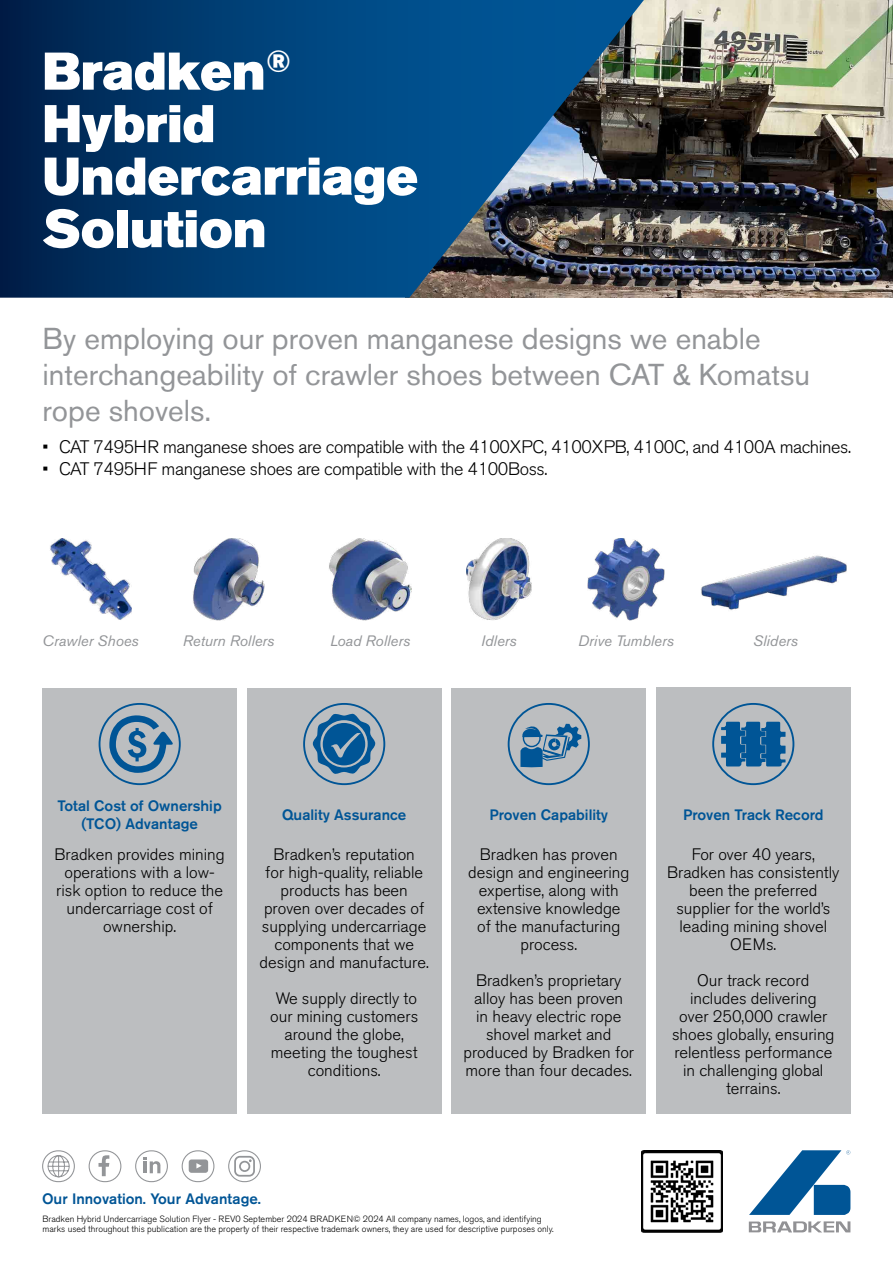
<style>
.page{position:relative;width:893px;height:1263px;background:#fff}
.page>*{position:absolute;margin:0;border:0;box-sizing:border-box;transform-origin:0 0}
.t1{font:52.5px/52.5px "Akzidenz Grotesk BE Super";color:#fff}
.t2{font:30px/36px "Akzidenz Grotesk BE";color:#939598}
.t3{font:300 18px "Akzidenz Grotesk BE";letter-spacing:-.02em;color:#000}
.t4{font:300 16.5px/18px "Akzidenz Grotesk BE";color:#000;text-align:center}
.t5{font:500 15px/18px "Akzidenz Grotesk BE";color:#005596;text-align:center}
.t6{font:italic 15px "Akzidenz Grotesk BE";color:#939598}
.t7{font:300 9px/10.8px "Akzidenz Grotesk BE";color:#000}
</style>
<div class="page">
<svg style="left:749px;top:1150px;width:101px;height:65px"></svg>
<svg style="left:749px;top:1221px;width:101px;height:11px"></svg>
<img style="left:641px;top:1150px;width:82px;height:82px">
<div style="left:42px;top:1150px;width:33px;height:32px;border:1px solid #939598;border-radius:15px"></div>
<svg style="left:47px;top:1155px;width:23px;height:23px"></svg>
<div style="left:135px;top:1150px;width:33px;height:32px;border:1px solid #939598;border-radius:15px"></div>
<svg style="left:144px;top:1157px;width:17px;height:16px"></svg>
<div style="left:89px;top:1150px;width:32px;height:32px;border:1px solid #939598;border-radius:15px"></div>
<svg style="left:99px;top:1155px;width:10px;height:21px"></svg>
<div style="left:182px;top:1150px;width:32px;height:32px;border:1px solid #939598;border-radius:15px"></div>
<svg style="left:189px;top:1159px;width:19px;height:14px"></svg>
<div style="left:228px;top:1150px;width:33px;height:32px;border:1px solid #939598;border-radius:15px"></div>
<div style="left:239px;top:1161px;width:11px;height:11px;border:2px solid #939598;border-radius:50%"></div>
<div style="left:234px;top:1156px;width:21px;height:20px;border:2px solid #939598;border-radius:5px"></div>
<img style="left:644px;top:0;width:249px;height:298px">
<img style="left:50px;top:538px;width:82px;height:82px">
<img style="left:701px;top:555px;width:146px;height:55px">
<img style="left:193px;top:538px;width:72px;height:82px">
<img style="left:329px;top:538px;width:82px;height:82px">
<img style="left:466px;top:538px;width:65px;height:82px">
<img style="left:588px;top:538px;width:76px;height:82px">
<svg style="left:0;top:0;width:644px;height:298px;background:#104470"></svg>
<div style="left:43px;top:687px;width:194px;height:426px;background:#bcbec0"></div>
<div style="left:247px;top:687px;width:194px;height:426px;background:#bcbec0"></div>
<div style="left:452px;top:687px;width:194px;height:426px;background:#bcbec0"></div>
<div style="left:656px;top:687px;width:194px;height:426px;background:#bcbec0"></div>
<svg style="left:721px;top:722px;width:64px;height:44px;background:#1e659c"></svg>
<div style="left:712px;top:703px;width:82px;height:82px;border:2px solid #005596;border-radius:50%"></div>
<svg style="left:520px;top:721px;width:61px;height:46px"></svg>
<div style="left:508px;top:703px;width:82px;height:82px;border:2px solid #005596;border-radius:50%"></div>
<svg style="left:313px;top:713px;width:63px;height:62px"></svg>
<div style="left:303px;top:703px;width:82px;height:82px;border:2px solid #005596;border-radius:50%"></div>
<svg style="left:109px;top:715px;width:65px;height:58px"></svg>
<div style="left:99px;top:703px;width:82px;height:82px;border:2px solid #005596;border-radius:50%"></div>
<h1 class="t1" style="left:43px;top:45px;width:377px">Bradken<sup>®<br></sup>Hybrid<br>Undercarriage<br>Solution</h1>
<h2 class="t2" style="left:43px;top:320px;width:769px">By employing our proven manganese designs we enable interchangeability of crawler shoes between CAT &amp; Komatsu rope shovels.</h2>
<p class="t3" style="left:43px;top:437px;width:810px">• CAT 7495HR manganese shoes are compatible with the 4100XPC, 4100XPB, 4100C, and 4100A machines.</p>
<p class="t3" style="left:43px;top:458px;width:506px">• CAT 7495HF manganese shoes are compatible with the 4100Boss.</p>
<p class="t6" style="left:43px;top:631px;width:98px">Crawler Shoes</p>
<p class="t6" style="left:183px;top:631px;width:93px">Return Rollers</p>
<p class="t6" style="left:330px;top:631px;width:82px">Load Rollers</p>
<p class="t6" style="left:481px;top:631px;width:37px">Idlers</p>
<p class="t6" style="left:578px;top:631px;width:97px">Drive Tumblers</p>
<p class="t6" style="left:753px;top:631px;width:46px">Sliders</p>
<p class="t5" style="left:58px;top:796px;width:166px">Total Cost of Ownership (TCO) Advantage</p>
<p class="t4" style="left:55px;top:845px;width:172px">Bradken provides mining operations with a low&shy;risk option to reduce the undercarriage cost of ownership.</p>
<p class="t5" style="left:282px;top:805px;width:126px">Quality Assurance</p>
<p class="t4" style="left:260px;top:845px;width:171px">Bradken’s reputation<br>for high-quality, reliable products has been proven over decades of supplying undercarriage components that we design and manufacture.</p>
<p class="t4" style="left:270px;top:989px;width:150px">We supply directly to our mining customers around the globe, meeting the toughest conditions.</p>
<p class="t5" style="left:489px;top:805px;width:120px">Proven Capability</p>
<p class="t4" style="left:468px;top:845px;width:163px">Bradken has proven design and engineering expertise, along with extensive knowledge of the manufacturing process.</p>
<p class="t4" style="left:463px;top:971px;width:172px">Bradken’s proprietary alloy has been proven<br>in heavy electric rope shovel market and produced by Bradken for more than four decades.</p>
<p class="t5" style="left:683px;top:805px;width:142px">Proven Track Record</p>
<p class="t4" style="left:667px;top:845px;width:174px">For over 40 years,<br>Bradken has consistently been the preferred supplier for the world’s leading mining shovel<br>OEMs.</p>
<p class="t4" style="left:672px;top:971px;width:164px">Our track record includes delivering<br>over 250,000 crawler shoes globally, ensuring relentless performance in challenging global terrains.</p>
<p class="t5" style="left:42px;top:1189px;width:220px">Our Innovation. Your Advantage.</p>
<p class="t7" style="left:43px;top:1213px;width:513px">Bradken Hybrid Undercarriage Solution Flyer - REV0 September 2024 BRADKEN© 2024 All company names, logos, and identifying marks used throughout this publication are the property of their respective trademark owners, they are used for descriptive purposes only.</p>
</div>
